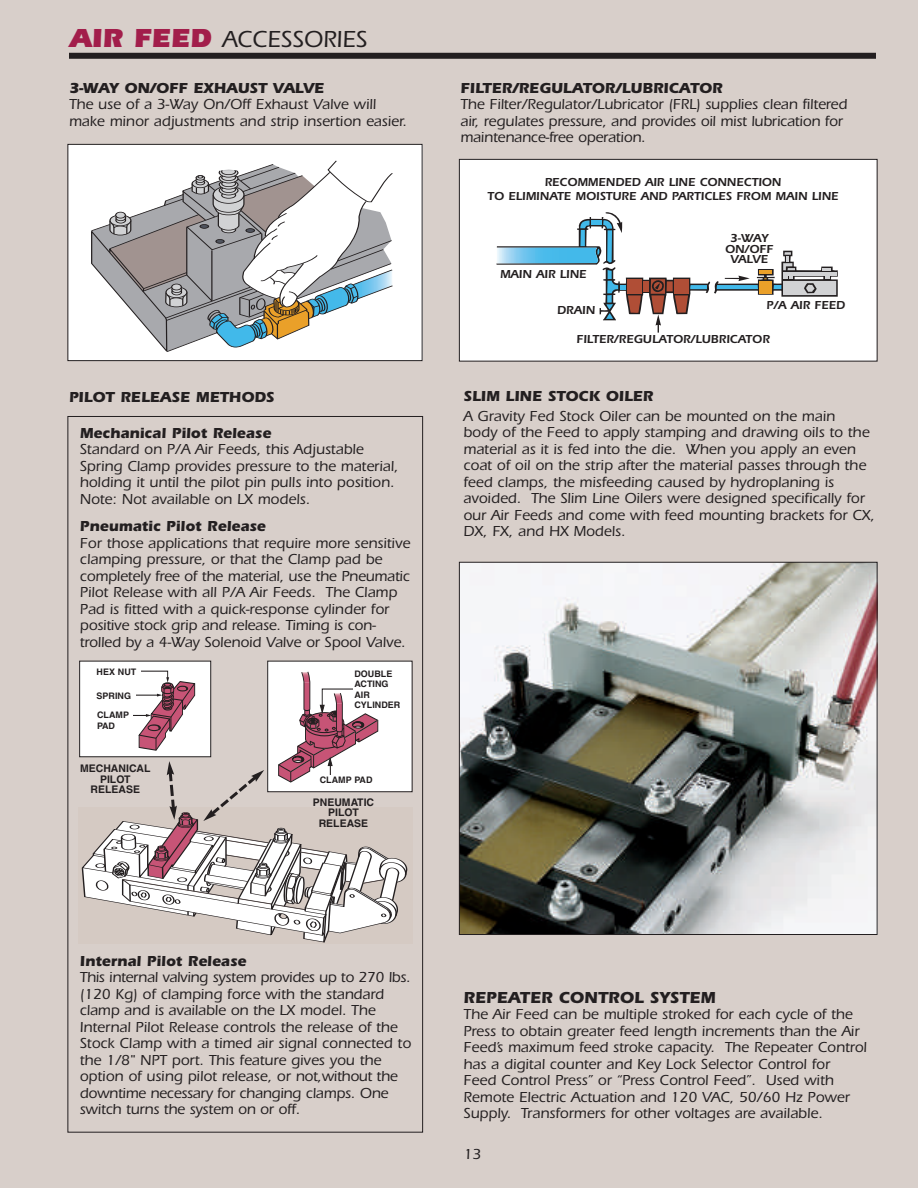
<style>
.page{position:relative;width:918px;height:1188px;background:#d8cfca}
.page>*{position:absolute;margin:0;border:0;box-sizing:border-box;transform-origin:0 0}
.t1{font:500 24px "Itc Eras";color:#231f20}
.t2{font:700 16.5px "Itc Eras";color:#231f20}
.t3{font:500 15px/16.5px "Itc Eras";color:#231f20}
.t4{font:700 15px "Itc Eras";color:#231f20}
.t5{font:600 12px/10.5px "Itc Eras";color:#231f20;text-align:center}
.t6{font:700 10.5px/10.5px "Helvetica";color:#231f20;text-align:center}
.t7{font:700 9px/10.5px "Helvetica";color:#231f20}
.s1{font-weight:900;font-size:27px;color:#a21e4b}
</style>
<div class="page">
<div style="left:69px;top:53px;width:807px;height:6px;background:#231f20"></div>
<img style="left:461px;top:564px;width:415px;height:369px">
<div style="left:459px;top:562px;width:419px;height:373px;border:1px solid #231f20"></div>
<div style="left:68px;top:144px;width:354px;height:217px;background:#fff"></div>
<svg style="left:91px;top:161px;width:302px;height:191px"></svg>
<div style="left:172px;top:289px;width:10px;height:6px;border:1px solid #231f20;border-radius:50%"></div>
<div style="left:172px;top:286px;width:10px;height:7px;border:1px solid #231f20;border-radius:50%"></div>
<div style="left:172px;top:284px;width:9px;height:6px;background:#d1d2d4;border-radius:50%"></div>
<div style="left:171px;top:284px;width:11px;height:6px;border:1px solid #231f20;border-radius:50%"></div>
<div style="left:68px;top:144px;width:355px;height:217px;border:1px solid #231f20"></div>
<div style="left:78px;top:807px;width:334px;height:137px;background:#d5cac3"></div>
<div style="left:459px;top:159px;width:418px;height:202px;background:#fff"></div>
<svg style="left:497px;top:212px;width:341px;height:121px"></svg>
<div style="left:459px;top:159px;width:419px;height:203px;border:1px solid #231f20"></div>
<div style="left:80px;top:661px;width:131px;height:96px;background:#fff"></div>
<div style="left:79px;top:661px;width:132px;height:96px;border:1px solid #231f20"></div>
<div style="left:268px;top:661px;width:144px;height:131px;background:#fff"></div>
<svg style="left:82px;top:671px;width:326px;height:272px"></svg>
<div style="left:267px;top:661px;width:146px;height:131px;border:1px solid #231f20"></div>
<div style="left:95px;top:666px;width:45px;height:14px;background:#fff"></div>
<div style="left:95px;top:689px;width:41px;height:15px;background:#fff"></div>
<div style="left:96px;top:709px;width:37px;height:24px;background:#fff"></div>
<div style="left:353px;top:667px;width:53px;height:45px;background:#fff"></div>
<div style="left:318px;top:775px;width:62px;height:13px;background:#fff"></div>
<h1 class="t1" style="left:69px;top:25px;width:300px"><span class="s1">AIR FEED</span> ACCESSORIES</h1>
<p class="t4" style="left:69px;top:79px;width:257px">3-WAY ON/OFF EXHAUST VALVE</p>
<p class="t3" style="left:69px;top:96px;width:339px">The use of a 3-Way On/Off Exhaust Valve will make minor adjustments and strip insertion easier.</p>
<p class="t4" style="left:69px;top:388px;width:207px">PILOT RELEASE METHODS</p>
<p class="t4" style="left:80px;top:424px;width:193px">Mechanical Pilot Release</p>
<p class="t3" style="left:80px;top:441px;width:320px">Standard on P/A Air Feeds, this Adjustable Spring Clamp provides pressure to the material, holding it until the pilot pin pulls into position.<br>Note: Not available on LX models.</p>
<p class="t4" style="left:80px;top:517px;width:187px">Pneumatic Pilot Release</p>
<p class="t3" style="left:80px;top:535px;width:332px">For those applications that require more sensitive clamping pressure, or that the Clamp pad be completely free of the material, use the Pneumatic Pilot Release with all P/A Air Feeds. The Clamp Pad is fitted with a quick-response cylinder for positive stock grip and release. Timing is con&shy;trolled by a 4-Way Solenoid Valve or Spool Valve.</p>
<p class="t7" style="left:97px;top:667px;width:41px">HEX NUT</p>
<p class="t7" style="left:97px;top:690px;width:36px">SPRING</p>
<p class="t7" style="left:97px;top:710px;width:33px">CLAMP<br>PAD</p>
<p class="t6" style="left:80px;top:763px;width:72px">MECHANICAL<br>PILOT<br>RELEASE</p>
<p class="t7" style="left:354px;top:668px;width:47px">DOUBLE<br>ACTING<br>AIR<br>CYLINDER</p>
<p class="t7" style="left:320px;top:775px;width:54px">CLAMP PAD</p>
<p class="t6" style="left:313px;top:797px;width:63px">PNEUMATIC<br>PILOT<br>RELEASE</p>
<p class="t4" style="left:460px;top:79px;width:264px">FILTER/REGULATOR/LUBRICATOR</p>
<p class="t3" style="left:460px;top:96px;width:388px">The Filter/Regulator/Lubricator (FRL) supplies clean filtered air, regulates pressure, and provides oil mist lubrication for maintenance-free operation.</p>
<p class="t5" style="left:488px;top:175px;width:353px;line-height:14.4px">RECOMMENDED AIR LINE CONNECTION<br>TO ELIMINATE MOISTURE AND PARTICLES FROM MAIN LINE</p>
<p class="t5" style="left:500px;top:268px;width:88px">MAIN AIR LINE</p>
<p class="t5" style="left:557px;top:305px;width:39px">DRAIN</p>
<p class="t5" style="left:725px;top:233px;width:50px">3-WAY<br>ON/OFF<br>VALVE</p>
<p class="t5" style="left:766px;top:300px;width:80px">P/A AIR FEED</p>
<p class="t5" style="left:577px;top:334px;width:195px">FILTER/REGULATOR/LUBRICATOR</p>
<p class="t4" style="left:464px;top:387px;width:192px">SLIM LINE STOCK OILER</p>
<p class="t3" style="left:464px;top:408px;width:413px">A Gravity Fed Stock Oiler can be mounted on the main<br>body of the Feed to apply stamping and drawing oils to the material as it is fed into the die. When you apply an even coat of oil on the strip after the material passes through the feed clamps, the misfeeding caused by hydroplaning is avoided. The Slim Line Oilers were designed specifically for our Air Feeds and come with feed mounting brackets for CX, DX, FX, and HX Models.</p>
<p class="t4" style="left:80px;top:952px;width:168px">Internal Pilot Release</p>
<p class="t3" style="left:80px;top:969px;width:333px">This internal valving system provides up to 270 lbs. (120 Kg) of clamping force with the standard clamp and is available on the LX model. The Internal Pilot Release controls the release of the Stock Clamp with a timed air signal connected to the 1/8" NPT port. This feature gives you the option of using pilot release, or not,without the downtime necessary for changing clamps. One switch turns the system on or off.</p>
<p class="t2" style="left:464px;top:987px;width:254px">REPEATER CONTROL SYSTEM</p>
<p class="t3" style="left:464px;top:1006px;width:405px">The Air Feed can be multiple stroked for each cycle of the Press to obtain greater feed length increments than the Air Feed’s maximum feed stroke capacity. The Repeater Control has a digital counter and Key Lock Selector Control for Feed Control Press” or “Press Control Feed”. Used with Remote Electric Actuation and 120 VAC, 50/60 Hz Power Supply. Transformers for other voltages are available.</p>
<p class="t3" style="left:464px;top:1146px;width:19px">13</p>
</div>
